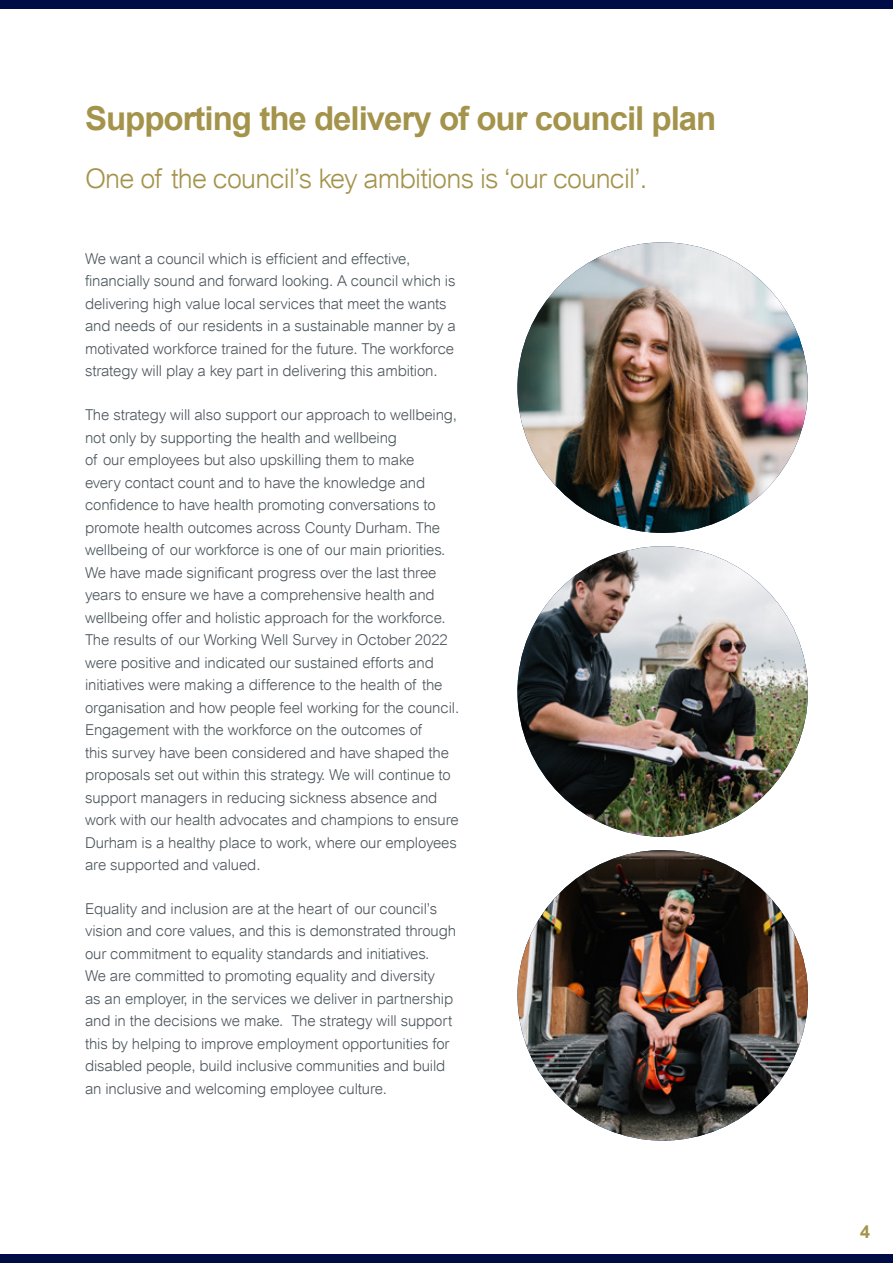
<style>
.page{position:relative;width:893px;height:1263px;background:#fff}
.page>*{position:absolute;margin:0;border:0;box-sizing:border-box;transform-origin:0 0}
.t1{font:700 33px "Arial";letter-spacing:-.03em;color:#a4934b}
.t2{font:300 27px "Arial";letter-spacing:-.03em;color:#a4934b}
.t3{font:700 18px "Arial";color:#a4934b}
.t4{font:300 15px/22.5px "Arial";letter-spacing:-.01em;color:#4c565c}
</style>
<div class="page">
<div style="left:0;top:0;width:893px;height:9px;background:#000c46"></div>
<div style="left:0;top:1254px;width:893px;height:9px;background:#000c46"></div>
<img style="left:517px;top:546px;width:291px;height:291px;border-radius:145px">
<img style="left:517px;top:850px;width:291px;height:290px;border-radius:145px">
<img style="left:517px;top:242px;width:291px;height:291px;border-radius:145px">
<h1 class="t1" style="left:85px;top:97px;width:633px">Supporting the delivery of our council plan</h1>
<h2 class="t2" style="left:85px;top:164px;width:564px">One of the council’s key ambitions is ‘our council’.</h2>
<p class="t4" style="left:85px;top:247px;width:372px">We want a council which is efficient and effective, financially sound and forward looking. A council which is delivering high value local services that meet the wants and needs of our residents in a sustainable manner by a motivated workforce trained for the future. The workforce strategy will play a key part in delivering this ambition.</p>
<p class="t4" style="left:85px;top:403px;width:376px">The strategy will also support our approach to wellbeing, not only by supporting the health and wellbeing<br>of our employees but also upskilling them to make<br>every contact count and to have the knowledge and confidence to have health promoting conversations to promote health outcomes across County Durham. The wellbeing of our workforce is one of our main priorities.<br>We have made significant progress over the last three years to ensure we have a comprehensive health and wellbeing offer and holistic approach for the workforce.<br>The results of our Working Well Survey in October 2022 were positive and indicated our sustained efforts and initiatives were making a difference to the health of the organisation and how people feel working for the council.<br>Engagement with the workforce on the outcomes of<br>this survey have been considered and have shaped the proposals set out within this strategy. We will continue to support managers in reducing sickness absence and work with our health advocates and champions to ensure Durham is a healthy place to work, where our employees are supported and valued.</p>
<p class="t4" style="left:85px;top:897px;width:373px">Equality and inclusion are at the heart of our council’s vision and core values, and this is demonstrated through our commitment to equality standards and initiatives.<br>We are committed to promoting equality and diversity<br>as an employer, in the services we deliver in partnership and in the decisions we make. The strategy will support this by helping to improve employment opportunities for disabled people, build inclusive communities and build an inclusive and welcoming employee culture.</p>
<p class="t3" style="left:860px;top:1219px;width:12px">4</p>
</div>
